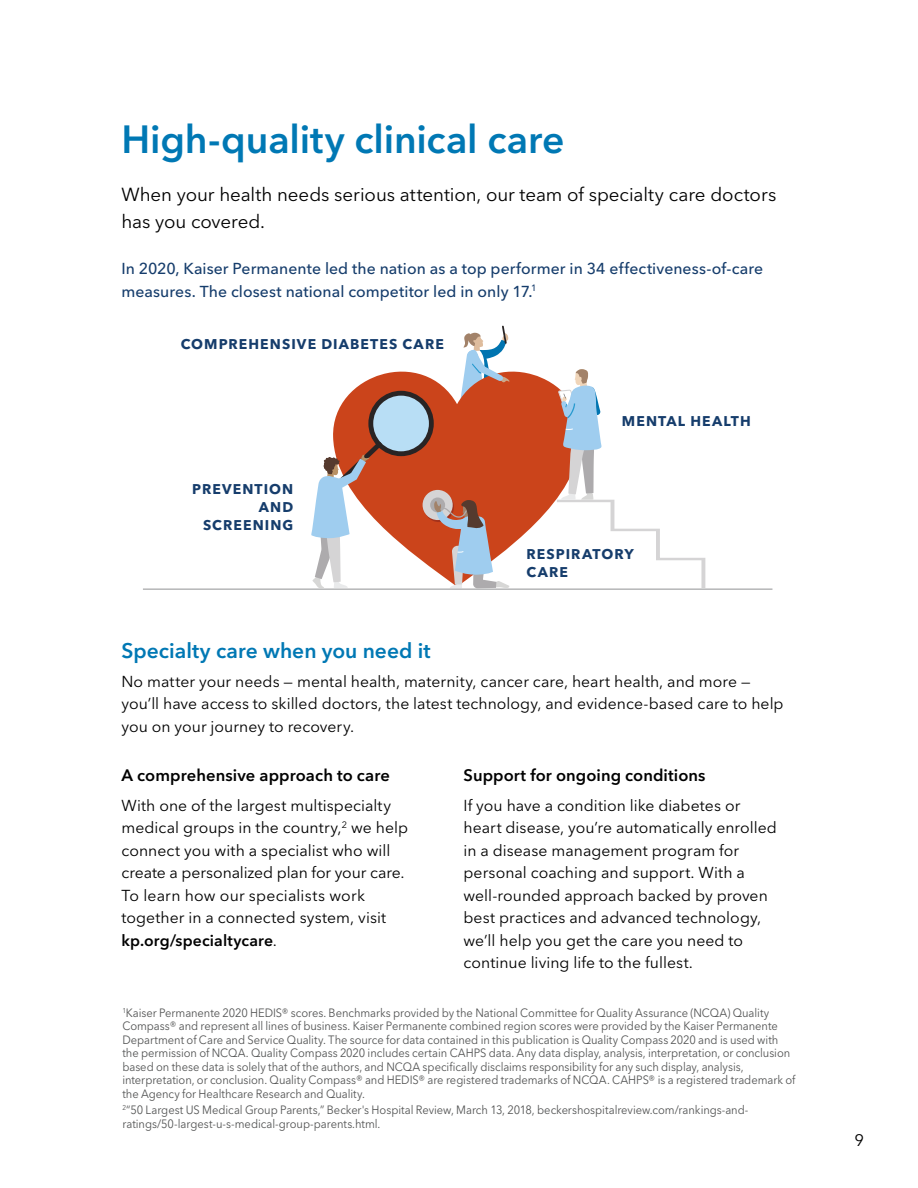
<style>
.page{position:relative;width:918px;height:1188px;background:#fff}
.page>*{position:absolute;margin:0;border:0;box-sizing:border-box;transform-origin:0 0}
.t1{font:600 39px "Avenir Next LT Pro";letter-spacing:-.005em;color:#0078b4}
.t2{font:600 21px "Avenir Next LT Pro";color:#0078b4}
.t3{font:18.75px/27px "Avenir Next LT Pro";letter-spacing:-.005em;color:#000}
.t4{font:600 16.5px "Avenir Next LT Pro";letter-spacing:.005em;color:#000}
.t5{font:16.5px "Avenir Next LT Pro";color:#000}
.t6{font:15.75px/22.5px "Avenir Next LT Pro";letter-spacing:.005em;color:#000}
.t7{font:500 15.75px/22.5px "Avenir Next LT Pro";letter-spacing:.005em;color:#163d6c}
.t8{font:700 14.1px/18.3px "Avenir Next LT Pro";letter-spacing:.075em;color:#163d6c}
.t9{font:12px/13.5px "Avenir Next LT Pro";letter-spacing:-.005em;color:#535454;scale:.93 1}
.s1{font-weight:600}
</style>
<div class="page">
<svg style="left:510px;top:371px;width:47px;height:176px;fill:#cb441b"></svg>
<svg style="left:557px;top:369px;width:148px;height:219px"></svg>
<svg style="left:311px;top:326px;width:199px;height:262px"></svg>
<hr style="left:143px;top:589px;width:629px;height:1px;background:#969798">
<h1 class="t1" style="left:122px;top:116px;width:445px">High-quality clinical care</h1>
<h3 class="t3" style="left:122px;top:180px;width:656px">When your health needs serious attention, our team of specialty care doctors has you covered.</h3>
<h3 class="t7" style="left:122px;top:257px;width:643px">In 2020, Kaiser Permanente led the nation as a top performer in 34 effectiveness-of-care measures. The closest national competitor led in only 17.<sup>1</sup></h3>
<p class="t8" style="left:181px;top:335px;width:265px">COMPREHENSIVE DIABETES CARE</p>
<p class="t8" style="left:192px;top:480px;width:103px;text-align:right">PREVENTION<br>AND<br>SCREENING</p>
<p class="t8" style="left:622px;top:412px;width:130px">MENTAL HEALTH</p>
<p class="t8" style="left:527px;top:545px;width:109px">RESPIRATORY<br>CARE</p>
<h2 class="t2" style="left:122px;top:638px;width:311px">Specialty care when you need it</h2>
<h3 class="t6" style="left:122px;top:670px;width:664px">No matter your needs — mental health, maternity, cancer care, heart health, and more — you’ll have access to skilled doctors, the latest technology, and evidence-based care to help you on your journey to recovery.</h3>
<h3 class="t4" style="left:122px;top:766px;width:270px">A comprehensive approach to care</h3>
<p class="t6" style="left:122px;top:794px;width:288px">With one of the largest multispecialty medical groups in the country,<sup>2</sup> we help connect you with a specialist who will create a personalized plan for your care.<br>To learn how our specialists work together in a connected system, visit <span class="s1">kp.org/specialtycare</span>.</p>
<h3 class="t4" style="left:464px;top:766px;width:244px">Support for ongoing conditions</h3>
<p class="t6" style="left:464px;top:794px;width:315px">If you have a condition like diabetes or heart disease, you’re automatically enrolled in a disease management program for personal coaching and support. With a well-rounded approach backed by proven best practices and advanced technology, we’ll help you get the care you need to continue living life to the fullest.</p>
<p class="t9" style="left:122px;top:1006px;width:725px"><sup>1</sup>Kaiser Permanente 2020 HEDIS® scores. Benchmarks provided by the National Committee for Quality Assurance (NCQA) Quality Compass® and represent all lines of business. Kaiser Permanente combined region scores were provided by the Kaiser Permanente Department of Care and Service Quality. The source for data contained in this publication is Quality Compass 2020 and is used with the permission of NCQA. Quality Compass 2020 includes certain CAHPS data. Any data display, analysis, interpretation, or conclusion based on these data is solely that of the authors, and NCQA specifically disclaims responsibility for any such display, analysis, interpretation, or conclusion. Quality Compass® and HEDIS® are registered trademarks of NCQA. CAHPS® is a registered trademark of the Agency for Healthcare Research and Quality.</p>
<p class="t9" style="left:122px;top:1104px;width:675px"><sup>2</sup>“50 Largest US Medical Group Parents,” Becker's Hospital Review, March 13, 2018, beckershospitalreview.com/rankings-and&shy;ratings/50-largest-u-s-medical-group-parents.html.</p>
<h3 class="t5" style="left:854px;top:1131px;width:11px">9</h3>
</div>
